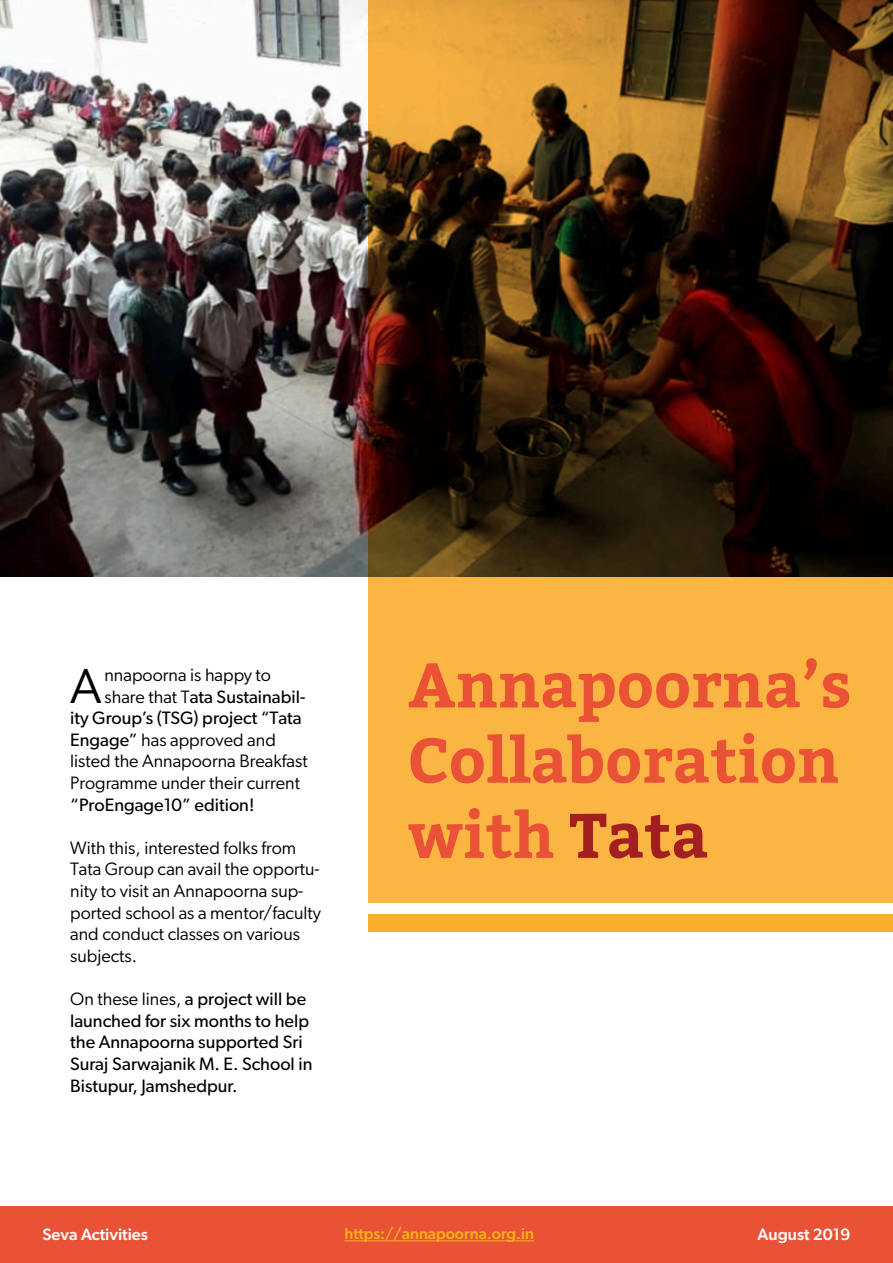
<style>
.page{position:relative;width:893px;height:1263px;background:#fff}
.page>*{position:absolute;margin:0;border:0;box-sizing:border-box;transform-origin:0 0}
.t1{font:700 62.7px/75.2px "Bitter";color:#ea5236}
.t2{font:49.35px "Gibson";color:#000}
.t3{font:18px/21.6px "Gibson";color:#000}
.t4{font:18px/21.6px "Gibson";color:#000}
.t5{font:500 16.5px "Gibson";color:#fff}
.t6{font:500 15.75px "Gibson";color:#fab01a}
.s1{font-style:inherit}
.s2{color:#a31f1f}
</style>
<div class="page">
<div style="left:0;top:1206px;width:893px;height:57px;background:#ea5236"></div>
<hr style="left:344px;top:1240px;width:190px;height:1px;background:#fab01a">
<img style="left:0;top:0;width:368px;height:577px">
<svg style="left:368px;top:0;width:525px;height:902px"></svg>
<div style="left:368px;top:914px;width:525px;height:17px;background:#fbad2e"></div>
<h2 class="t2" style="left:70px;top:656px;width:33px">A</h2>
<p class="t3" style="left:105px;top:664px;width:168px">nnapoorna is happy to</p>
<p class="t4" style="left:105px;top:685px;width:202px"><span class="s1">share that T</span>ata Sustainabil-</p>
<p class="t4" style="left:70px;top:707px;width:233px">ity Group’s (TSG) project “Tata</p>
<p class="t3" style="left:70px;top:729px;width:207px"><span class="s1">Engage”</span> has approved and</p>
<p class="t3" style="left:70px;top:750px;width:239px">listed the Annapoorna Breakfast</p>
<p class="t3" style="left:70px;top:772px;width:231px">Programme under their current</p>
<p class="t4" style="left:70px;top:793px;width:186px">“ProEngage10” edition!</p>
<p class="t3" style="left:70px;top:837px;width:252px">With this, interested folks from<br>Tata Group can avail the opportu&shy;nity to visit an Annapoorna sup&shy;ported school as a mentor/faculty and conduct classes on various subjects.</p>
<p class="t4" style="left:70px;top:988px;width:244px"><span class="s1">On these lines,</span> a project will be launched for six months to help the Annapoorna supported Sri<br>Suraj Sarwajanik M. E. School in<br>Bistupur, Jamshedpur.</p>
<h1 class="t1" style="left:408px;top:648px;width:445px">Annapoorna’s<br>Collaboration with <span class="s2">Tata</span></h1>
<p class="t5" style="left:43px;top:1224px;width:107px">Seva Activities</p>
<p class="t6" style="left:344px;top:1224px;width:191px">https://annapoorna.org.in</p>
<p class="t5" style="left:757px;top:1224px;width:94px">August 2019</p>
</div>
